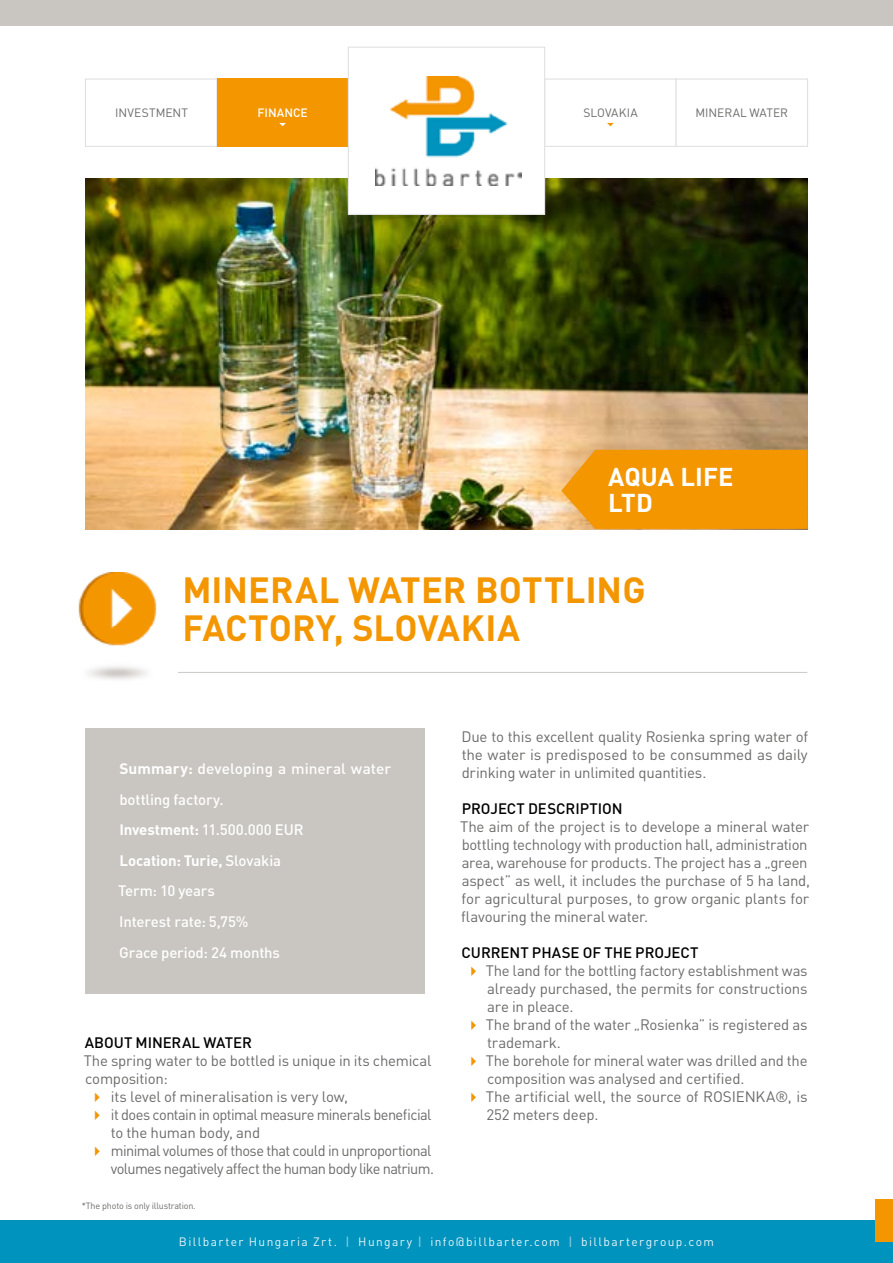
<style>
.page{position:relative;width:893px;height:1263px;background:#fff}
.page>*{position:absolute;margin:0;border:0;box-sizing:border-box;transform-origin:0 0}
.t1{font:700 36px/37.5px "DIN Pro";letter-spacing:.005em;color:#f49600}
.t2{font:700 25.5px/26.2px "DIN Pro";letter-spacing:.005em;color:#fff}
.t3{font:15px/18px "DIN Pro";letter-spacing:-.015em;color:#6b6b6a}
.t4{font:500 15px/30.6px "DIN Pro";letter-spacing:-.005em;color:#fff}
.t5{font:15px "DIN Pro";letter-spacing:-.04em;color:#6b6b6a}
.t6{font:500 15px "DIN Pro";letter-spacing:-.005em;color:#000}
.t7{font:15px "DIN Pro";letter-spacing:-.045em;color:#6b6b6a}
.t8{font:12px "DIN Pro";letter-spacing:.115em;color:#e9f5fa}
.t9{font:12px "DIN Pro";letter-spacing:.005em;color:#6b6b6a}
.t10{font:500 12px "DIN Pro";color:#fff}
.t11{font:9px "DIN Pro";letter-spacing:-.02em;color:#6b6b6a}
.s1{font-weight:700}
.s2{font-weight:500;color:#81c8e0}
</style>
<div class="page">
<img style="left:86px;top:179px;width:722px;height:350px">
<svg style="left:561px;top:450px;width:247px;height:79px"></svg>
<div style="left:0;top:0;width:893px;height:26px;background:#c9c5c1"></div>
<hr style="left:178px;top:672px;width:629px;height:1px;background:#c9c9c8">
<div style="left:0;top:1220px;width:893px;height:43px;background:#0093bd"></div>
<div style="left:876px;top:1199px;width:17px;height:43px;background:#f49600"></div>
<div style="left:85px;top:79px;width:132px;height:68px;border:1px solid #dedede"></div>
<div style="left:217px;top:79px;width:131px;height:68px;background:#f49600"></div>
<div style="left:544px;top:79px;width:132px;height:68px;border:1px solid #dedede"></div>
<div style="left:676px;top:79px;width:132px;height:68px;border:1px solid #dedede"></div>
<svg style="left:279px;top:123px;width:7px;height:3px"></svg>
<svg style="left:607px;top:123px;width:7px;height:3px"></svg>
<svg style="left:348px;top:215px;width:197px;height:9px"></svg>
<div style="left:85px;top:728px;width:339px;height:266px;background:#c9c5c1"></div>
<img style="left:78px;top:573px;width:79px;height:107px">
<div style="left:348px;top:47px;width:197px;height:167px;background:#fff"></div>
<img style="left:376px;top:76px;width:146px;height:109px">
<div style="left:348px;top:47px;width:197px;height:168px;border:1px solid #dedede"></div>
<p class="t9" style="left:115px;top:105px;width:74px">investment</p>
<p class="t10" style="left:258px;top:105px;width:52px">finance</p>
<p class="t9" style="left:583px;top:105px;width:56px">Slovakia</p>
<p class="t9" style="left:696px;top:105px;width:94px">mineral water</p>
<h2 class="t2" style="left:608px;top:462px;width:127px">AQUA LIFE<br>LTD</h2>
<h1 class="t1" style="left:182px;top:570px;width:464px">MINERAL WATER BOTTLING<br>FACTORY, SLOVAKIA</h1>
<p class="t4" style="left:118px;top:753px;width:275px"><span class="s1">SUMMARY:</span> developing a mineral water bottling factory.<br><span class="s1">INVESTMENT:</span> 11.500.000 EUR<br><span class="s1">LOCATION: TURIE,</span> Slovakia<br>Term: 10 years<br>I nterest rate: 5,75%<br>Grace period: 24 months</p>
<p class="t6" style="left:85px;top:1032px;width:169px">About mineral water</p>
<p class="t3" style="left:84px;top:1051px;width:349px">The spring water to be bottled is unique in its chemical</p>
<p class="t3" style="left:85px;top:1069px;width:84px">composition:</p>
<p class="t3" style="left:111px;top:1087px;width:239px">its level of mineralisation is very low,</p>
<p class="t5" style="left:111px;top:1104px;width:322px">it does contain in optimal measure minerals beneficial</p>
<p class="t3" style="left:111px;top:1123px;width:151px">to the human body, and</p>
<p class="t5" style="left:111px;top:1140px;width:322px">minimal volumes of those that could in unproportional</p>
<p class="t7" style="left:111px;top:1158px;width:325px">volumes negatively affect the human body like natrium.</p>
<p class="t11" style="left:82px;top:1200px;width:115px">*The photo is only illustration.</p>
<p class="t3" style="left:461px;top:727px;width:348px;text-align:justify">Due to this excellent quality Rosienka spring water of the water is predisposed to be consummed as daily drinking water in unlimited quantities.</p>
<p class="t6" style="left:462px;top:798px;width:162px">project description</p>
<p class="t3" style="left:460px;top:817px;width:352px">The aim of the project is to develope a mineral water bottling technology with production hall, administration area, warehouse for products. The project has a „green aspect” as well, it includes the purchase of 5 ha land, for agricultural purposes, to grow organic plants for flavouring the mineral water.</p>
<p class="t6" style="left:462px;top:942px;width:238px">Current phase of the project</p>
<p class="t3" style="left:486px;top:961px;width:323px">The land for the bottling factory establishment was already purchased, the permits for constructions are in pleace.<br>The brand of the water „Rosienka” is registered as trademark.<br>The borehole for mineral water was drilled and the composition was analysed and certified.<br>The artificial well, the source of ROSIENKA</p>
<p class="t3" style="left:775px;top:1087px;width:34px">®, is</p>
<p class="t3" style="left:487px;top:1105px;width:113px">252 meters deep.</p>
<p class="t8" style="left:179px;top:1233px;width:536px">Billbarter Hungaria Zrt. <span class="s2">|</span> Hungary <span class="s2">|</span> info@billbarter.com <span class="s2">|</span> billbartergroup.com</p>
</div>
